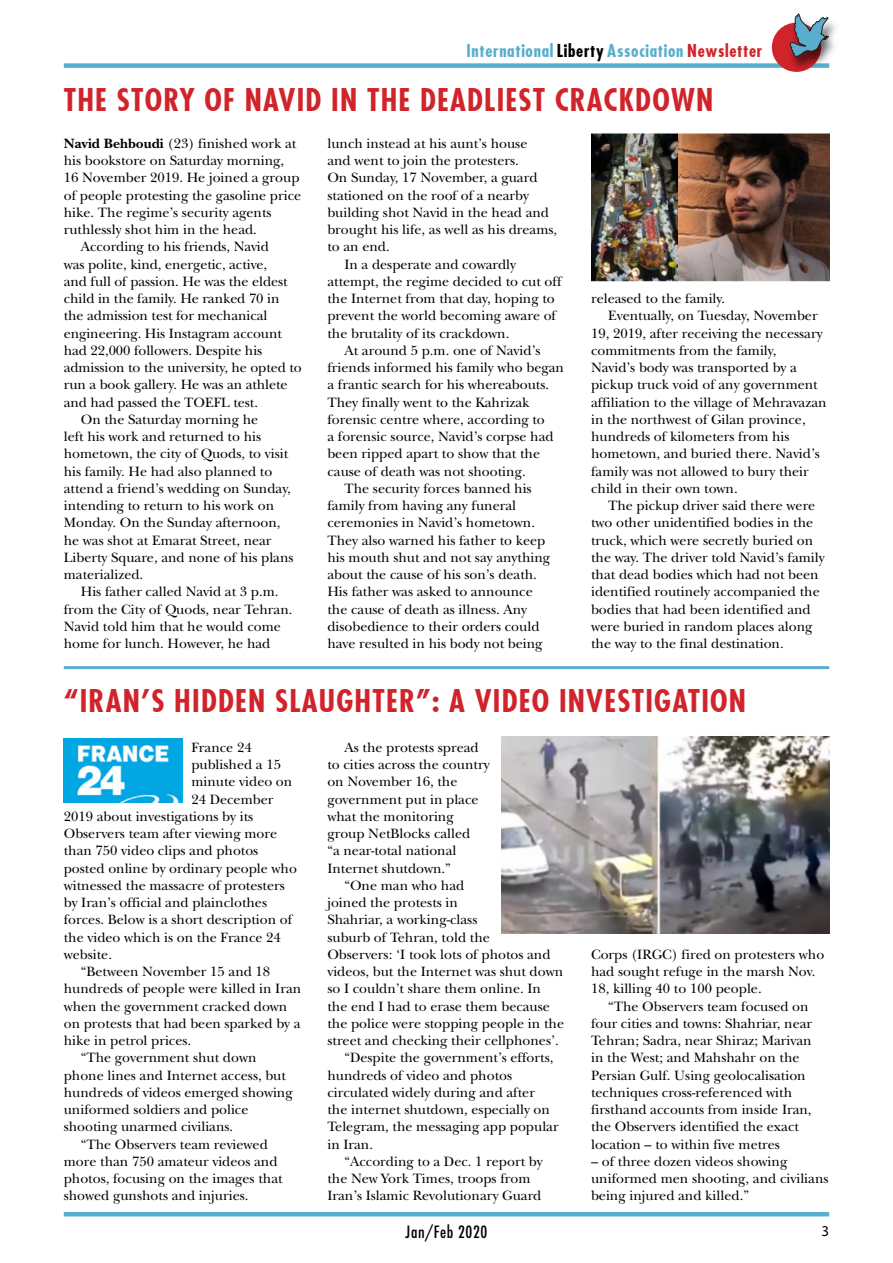
<style>
.page{position:relative;width:893px;height:1263px;background:#fff}
.page>*{position:absolute;margin:0;border:0;box-sizing:border-box;transform-origin:0 0}
._01_Headline_Unalign{font:700 condensed 30px "Futura";letter-spacing:.04em;color:#d1232a}
.t1{font:700 condensed 17.1px "Futura";letter-spacing:.04em;color:#5aadcd}
.t2{font:500 condensed 16.5px "Futura";letter-spacing:.04em;color:#000}
.t3{font:15px "Myriad Pro";color:#000}
._03_BODY_no_hyphenat{font:14.1px/17.2px "New Baskerville Std";color:#000}
._03_BODY_First_Para{font:14.1px/17.2px "New Baskerville Std";color:#000}
.s1{color:#000}
.s2{color:#d1232a}
.s3{font-weight:700}
</style>
<div class="page">
<div style="left:64px;top:63px;width:765px;height:5px;background:#5aadcd"></div>
<div style="left:772px;top:23px;width:49px;height:49px;background:#d1232a;border-radius:50%"></div>
<div style="left:787px;top:15px;width:52px;height:58px;background:#000;opacity:.61"></div>
<svg style="left:789px;top:14px;width:40px;height:43px"></svg>
<hr style="left:64px;top:1212px;width:765px;height:4px;background:#5aadcd">
<hr style="left:64px;top:666px;width:765px;height:3px;background:#5aadcd">
<img style="left:502px;top:736px;width:327px;height:197px">
<img style="left:591px;top:133px;width:88px;height:148px">
<img style="left:64px;top:738px;width:119px;height:64px">
<img style="left:679px;top:133px;width:150px;height:148px">
<p class="t1" style="left:467px;top:40px;width:297px">International <span class="s1">Liberty</span> Association <span class="s2">Newsletter</span></p>
<p class="_01_Headline_Unalign" style="left:64px;top:81px;width:651px">THE STORY OF NAVID IN THE DEADLIEST CRACKDOWN</p>
<p class="_03_BODY_First_Para" style="left:64px;top:135px;width:239px"><span class="s3">Navid Behboudi</span> (23) finished work at his bookstore on Saturday morning, 16 November 2019. He joined a group of people protesting the gasoline price hike. The regime’s security agents ruthlessly shot him in the head.</p>
<p class="_03_BODY_no_hyphenat" style="left:64px;top:238px;width:240px;text-indent:17px">According to his friends, Navid<br>was polite, kind, energetic, active,<br>and full of passion. He was the eldest child in the family. He ranked 70 in the admission test for mechanical engineering. His Instagram account had 22,000 followers. Despite his admission to the university, he opted to run a book gallery. He was an athlete and had passed the TOEFL test.</p>
<p class="_03_BODY_no_hyphenat" style="left:64px;top:411px;width:231px;text-indent:17px">On the Saturday morning he<br>left his work and returned to his hometown, the city of Quods, to visit his family. He had also planned to attend a friend’s wedding on Sunday, intending to return to his work on<br>Monday. On the Sunday afternoon, he was shot at Emarat Street, near<br>Liberty Square, and none of his plans materialized.</p>
<p class="_03_BODY_no_hyphenat" style="left:64px;top:583px;width:230px;text-indent:17px">His father called Navid at 3 p.m. from the City of Quods, near Tehran.<br>Navid told him that he would come home for lunch. However, he had</p>
<p class="_03_BODY_no_hyphenat" style="left:327px;top:135px;width:231px">lunch instead at his aunt’s house<br>and went to join the protesters.<br>On Sunday, 17 November, a guard stationed on the roof of a nearby building shot Navid in the head and brought his life, as well as his dreams, to an end.</p>
<p class="_03_BODY_no_hyphenat" style="left:327px;top:256px;width:236px;text-indent:17px">In a desperate and cowardly attempt, the regime decided to cut off the Internet from that day, hoping to prevent the world becoming aware of the brutality of its crackdown.</p>
<p class="_03_BODY_no_hyphenat" style="left:327px;top:342px;width:238px;text-indent:17px">At around 5 p.m. one of Navid’s friends informed his family who began a frantic search for his whereabouts.<br>They finally went to the Kahrizak forensic centre where, according to<br>a forensic source, Navid’s corpse had been ripped apart to show that the cause of death was not shooting.</p>
<p class="_03_BODY_no_hyphenat" style="left:327px;top:480px;width:224px;text-indent:17px">The security forces banned his family from having any funeral ceremonies in Navid’s hometown.<br>They also warned his father to keep his mouth shut and not say anything about the cause of his son’s death.<br>His father was asked to announce the cause of death as illness. Any disobedience to their orders could have resulted in his body not being</p>
<p class="_03_BODY_no_hyphenat" style="left:591px;top:290px;width:136px">released to the family.</p>
<p class="_03_BODY_no_hyphenat" style="left:591px;top:307px;width:237px;text-indent:17px">Eventually, on Tuesday, November 19, 2019, after receiving the necessary commitments from the family,<br>Navid’s body was transported by a pickup truck void of any government affiliation to the village of Mehravazan in the northwest of Gilan province, hundreds of kilometers from his hometown, and buried there. Navid’s family was not allowed to bury their child in their own town.</p>
<p class="_03_BODY_no_hyphenat" style="left:591px;top:497px;width:235px;text-indent:17px">The pickup driver said there were two other unidentified bodies in the truck, which were secretly buried on the way. The driver told Navid’s family that dead bodies which had not been identified routinely accompanied the bodies that had been identified and were buried in random places along the way to the final destination.</p>
<p class="_01_Headline_Unalign" style="left:64px;top:682px;width:684px">“IRAN’S HIDDEN SLAUGHTER”: A VIDEO INVESTIGATION</p>
<p class="_03_BODY_First_Para" style="left:191px;top:739px;width:62px">France 24</p>
<p class="_03_BODY_First_Para" style="left:191px;top:756px;width:91px">published a 15</p>
<p class="_03_BODY_First_Para" style="left:191px;top:773px;width:102px">minute video on</p>
<p class="_03_BODY_First_Para" style="left:191px;top:790px;width:84px">24 December</p>
<p class="_03_BODY_First_Para" style="left:64px;top:808px;width:191px">2019 about investigations by its</p>
<p class="_03_BODY_First_Para" style="left:64px;top:825px;width:215px">Observers team after viewing more</p>
<p class="_03_BODY_First_Para" style="left:64px;top:842px;width:196px">than 750 video clips and photos</p>
<p class="_03_BODY_First_Para" style="left:64px;top:859px;width:235px">posted online by ordinary people who</p>
<p class="_03_BODY_First_Para" style="left:64px;top:877px;width:223px">witnessed the massacre of protesters</p>
<p class="_03_BODY_First_Para" style="left:64px;top:894px;width:205px">by Iran’s official and plainclothes</p>
<p class="_03_BODY_First_Para" style="left:64px;top:911px;width:230px">forces. Below is a short description of</p>
<p class="_03_BODY_First_Para" style="left:64px;top:928px;width:219px">the video which is on the France 24</p>
<p class="_03_BODY_First_Para" style="left:64px;top:946px;width:50px">website.</p>
<p class="_03_BODY_no_hyphenat" style="left:64px;top:963px;width:239px;text-indent:17px">“Between November 15 and 18 hundreds of people were killed in Iran when the government cracked down on protests that had been sparked by a hike in petrol prices.</p>
<p class="_03_BODY_no_hyphenat" style="left:64px;top:1049px;width:230px;text-indent:17px">“The government shut down phone lines and Internet access, but hundreds of videos emerged showing uniformed soldiers and police shooting unarmed civilians.</p>
<p class="_03_BODY_no_hyphenat" style="left:64px;top:1135px;width:220px;text-indent:17px">“The Observers team reviewed more than 750 amateur videos and photos, focusing on the images that showed gunshots and injuries.</p>
<p class="_03_BODY_no_hyphenat" style="left:327px;top:739px;width:164px;text-indent:17px">As the protests spread to cities across the country on November 16, the government put in place what the monitoring group NetBlocks called<br>“a near-total national<br>Internet shutdown.”</p>
<p class="_03_BODY_no_hyphenat" style="left:327px;top:877px;width:238px;text-indent:17px">“One man who had<br>joined the protests in<br>Shahriar, a working-class<br>suburb of Tehran, told the<br>Observers: ‘I took lots of photos and videos, but the Internet was shut down so I couldn’t share them online. In the end I had to erase them because the police were stopping people in the street and checking their cellphones’.</p>
<p class="_03_BODY_no_hyphenat" style="left:327px;top:1049px;width:233px;text-indent:17px">“Despite the government’s efforts, hundreds of video and photos circulated widely during and after<br>the internet shutdown, especially on<br>Telegram, the messaging app popular in Iran.</p>
<p class="_03_BODY_no_hyphenat" style="left:327px;top:1153px;width:217px;text-indent:17px">“According to a Dec. 1 report by the New York Times, troops from<br>Iran’s Islamic Revolutionary Guard</p>
<p class="_03_BODY_no_hyphenat" style="left:591px;top:946px;width:235px">Corps (IRGC) fired on protesters who had sought refuge in the marsh Nov.<br>18, killing 40 to 100 people.</p>
<p class="_03_BODY_no_hyphenat" style="left:591px;top:997px;width:223px;text-indent:17px">“The Observers team focused on four cities and towns: Shahriar, near Tehran; Sadra, near Shiraz; Marivan in the West; and Mahshahr on the Persian Gulf. Using geolocalisation techniques cross-referenced with firsthand accounts from inside Iran, the Observers identified the exact location – to within five metres</p>
<p class="_03_BODY_no_hyphenat" style="left:591px;top:1153px;width:239px">– of three dozen videos showing uniformed men shooting, and civilians being injured and killed.”</p>
<p class="t2" style="left:406px;top:1222px;width:83px">Jan/Feb 2020</p>
<p class="t3" style="left:821px;top:1222px;width:9px">3</p>
</div>
